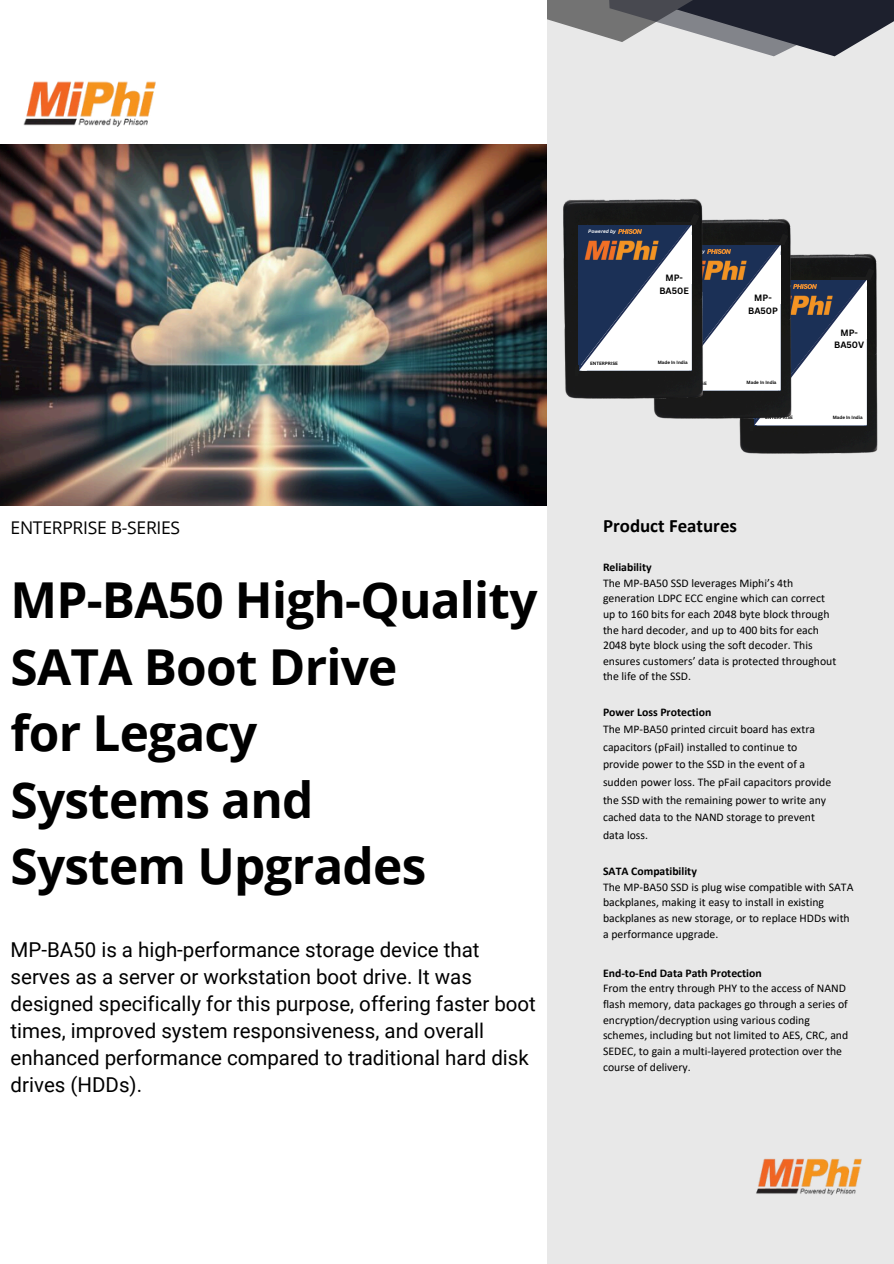
<style>
.page{position:relative;width:894px;height:1264px;background:#fff}
.page>*{position:absolute;margin:0;border:0;box-sizing:border-box;transform-origin:0 0}
.t1{font:700 49.5px/66.3px "Open Sans";letter-spacing:-.015em;color:#000}
.t2{font:20.55px/27px "Roboto";color:#000}
.t3{font:700 18.9px "Calibri";color:#000}
.t4{font:17.55px "Open Sans";letter-spacing:-.015em;color:#000}
.t5{font:11.7px/15.6px "Calibri";color:#000}
.t6{font:700 9px/12.3px "Canva Sans";color:#000;text-align:center}
.t7{font:italic 700 4.8px "Canva Sans";color:#fefefe}
.t8{font:700 4.5px "Canva Sans";color:#000}
.s1{font-weight:700}
</style>
<div class="page">
<img style="left:23px;top:81px;width:133px;height:46px">
<div style="left:547px;top:0;width:346px;height:1263px;background:#e8e8e8"></div>
<img style="left:756px;top:1158px;width:106px;height:37px">
<img style="left:0;top:145px;width:546px;height:360px">
<svg style="left:547px;top:0;width:346px;height:56px"></svg>
<img style="left:739px;top:258px;width:139px;height:196px">
<img style="left:563px;top:199px;width:140px;height:199px">
<svg style="left:573px;top:213px;width:302px;height:218px;background:#8b8e94"></svg>
<hr style="left:656px;top:222px;width:37px;height:3px;background:#1c1c1c">
<img style="left:582px;top:238px;width:77px;height:23px">
<img style="left:618px;top:229px;width:23px;height:5px">
<p class="t4" style="left:11px;top:515px;width:171px">ENTERPRISE B-SERIES</p>
<h4 class="t1" style="left:11px;top:566px;width:528px">MP-BA50 High-Quality<br>SATA Boot Drive<br>for Legacy<br>Systems and<br>System Upgrades</h4>
<h1 class="t2" style="left:11px;top:936px;width:526px">MP-BA50 is a high-performance storage device that serves as a server or workstation boot drive. It was designed specifically for this purpose, offering faster boot times, improved system responsiveness, and overall enhanced performance compared to traditional hard disk drives (HDDs).</h1>
<p class="t7" style="left:588px;top:228px;width:29px">Powered by</p>
<p class="t6" style="left:659px;top:272px;width:31px">MP-<br>BA50E</p>
<p class="t8" style="left:590px;top:360px;width:29px">ENTERPRISE</p>
<p class="t8" style="left:657px;top:359px;width:31px">Made In India</p>
<p class="t6" style="left:747px;top:292px;width:31px">MP-<br>BA50P</p>
<p class="t8" style="left:746px;top:379px;width:31px">Made In India</p>
<p class="t6" style="left:833px;top:326px;width:32px">MP-<br>BA50V</p>
<p class="t8" style="left:765px;top:414px;width:29px">ENTERPRISE</p>
<p class="t8" style="left:832px;top:414px;width:31px">Made In India</p>
<h3 class="t3" style="left:603px;top:518px;width:135px">Product Features</h3>
<p class="t5" style="left:603px;top:560px;width:235px"><span class="s1">Reliability<br></span>The MP-BA50 SSD leverages Miphi’s 4th generation LDPC ECC engine which can correct up to 160 bits for each 2048 byte block through the hard decoder, and up to 400 bits for each 2048 byte block using the soft decoder. This ensures customers’ data is protected throughout the life of the SSD.</p>
<p class="t5" style="left:603px;top:703px;width:229px;line-height:17.5px"><span class="s1">Power Loss Protection<br></span>The MP-BA50 printed circuit board has extra capacitors (pFail) installed to continue to provide power to the SSD in the event of a sudden power loss. The pFail capacitors provide the SSD with the remaining power to write any cached data to the NAND storage to prevent data loss.</p>
<p class="t5" style="left:603px;top:864px;width:252px"><span class="s1">SATA Compatibility<br></span>The MP-BA50 SSD is plug wise compatible with SATA backplanes, making it easy to install in existing backplanes as new storage, or to replace HDDs with a performance upgrade.</p>
<p class="t5" style="left:603px;top:966px;width:247px"><span class="s1">End-to-End Data Path Protection<br></span>From the entry through PHY to the access of NAND flash memory, data packages go through a series of encryption/decryption using various coding schemes, including but not limited to AES, CRC, and SEDEC, to gain a multi-layered protection over the</p>
<p class="t5" style="left:603px;top:1059px;width:89px">course of delivery.</p>
</div>
